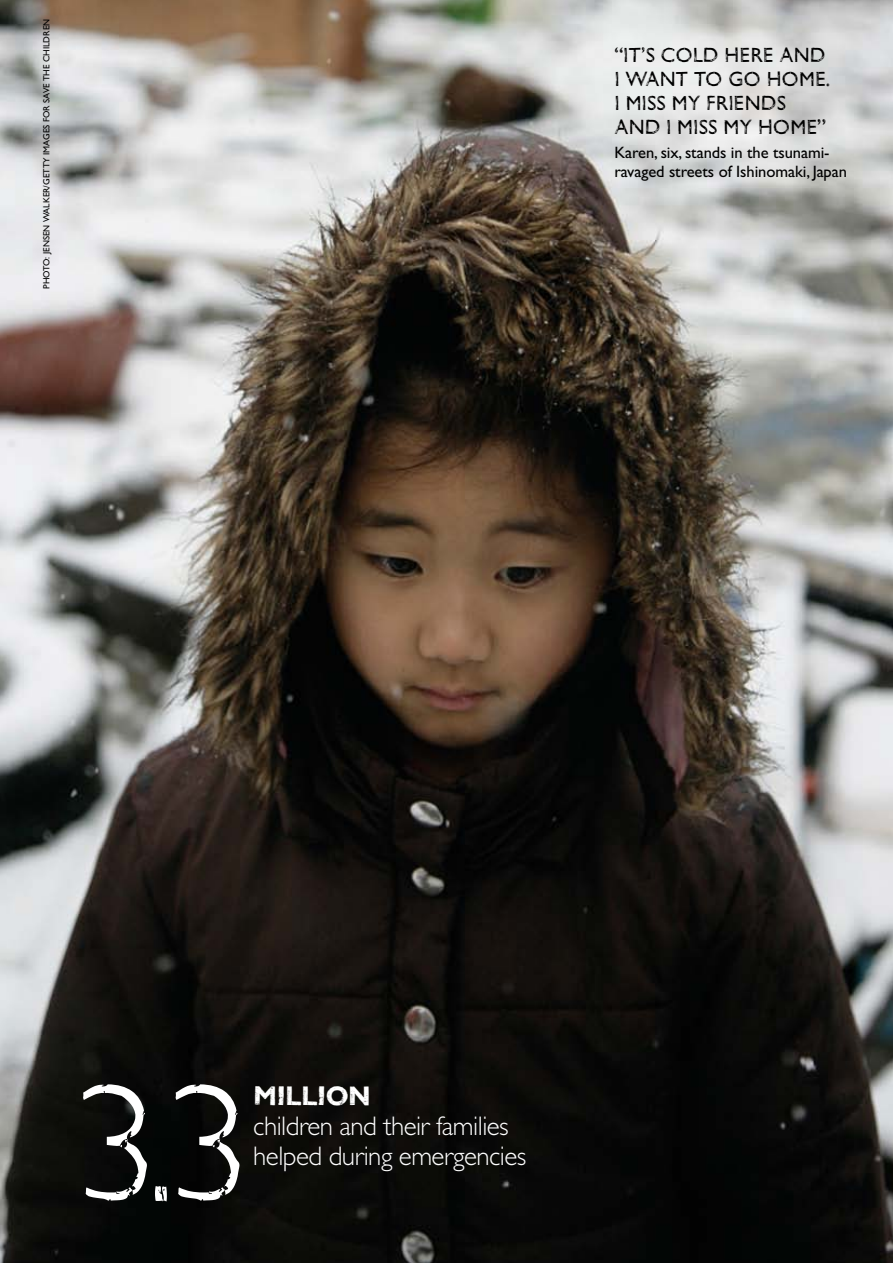
<style>
.page{position:relative;width:893px;height:1263px;background:#fff}
.page>*{position:absolute;margin:0;border:0;box-sizing:border-box;transform-origin:0 0}
.t1{font:300 169.05px "Gill Sans Woodblock";color:#fff}
.t2{font:300 27px "Gill Sans";letter-spacing:-.02em;color:#fff}
.t3{font:700 27px "Gill Sans Woodblock";letter-spacing:-.02em;color:#fff}
.t4{font:21px/24px "Gill Sans Woodblock";letter-spacing:-.005em;color:#000}
.t5{font:16.5px/19.5px "Gill Sans";letter-spacing:-.005em;color:#000}
.t6{font:9px "Gill Sans";color:#000}
</style>
<div class="page">
<img style="left:0;top:0;width:893px;height:1263px">
<p class="t6" style="left:41px;top:289px;width:270px;rotate:-90deg">Photo: Jensen Walker/Getty Images for Save the Children</p>
<p class="t4" style="left:614px;top:43px;width:218px">“IT’S COLD HERE AND<br>I WANT TO GO HOME.<br>I MISS MY FRIENDS<br>AND I MISS MY HOME”</p>
<p class="t5" style="left:614px;top:142px;width:234px">Karen, six, stands in the tsunami&shy;ravaged streets of Ishinomaki, Japan</p>
<h1 class="t1" style="left:77px;top:1043px;width:179px">3.3</h1>
<h2 class="t3" style="left:253px;top:1079px;width:119px">MILLION</h2>
<h2 class="t2" style="left:253px;top:1111px;width:257px">children and their families</h2>
<h2 class="t2" style="left:253px;top:1141px;width:275px">helped during emergencies</h2>
</div>
